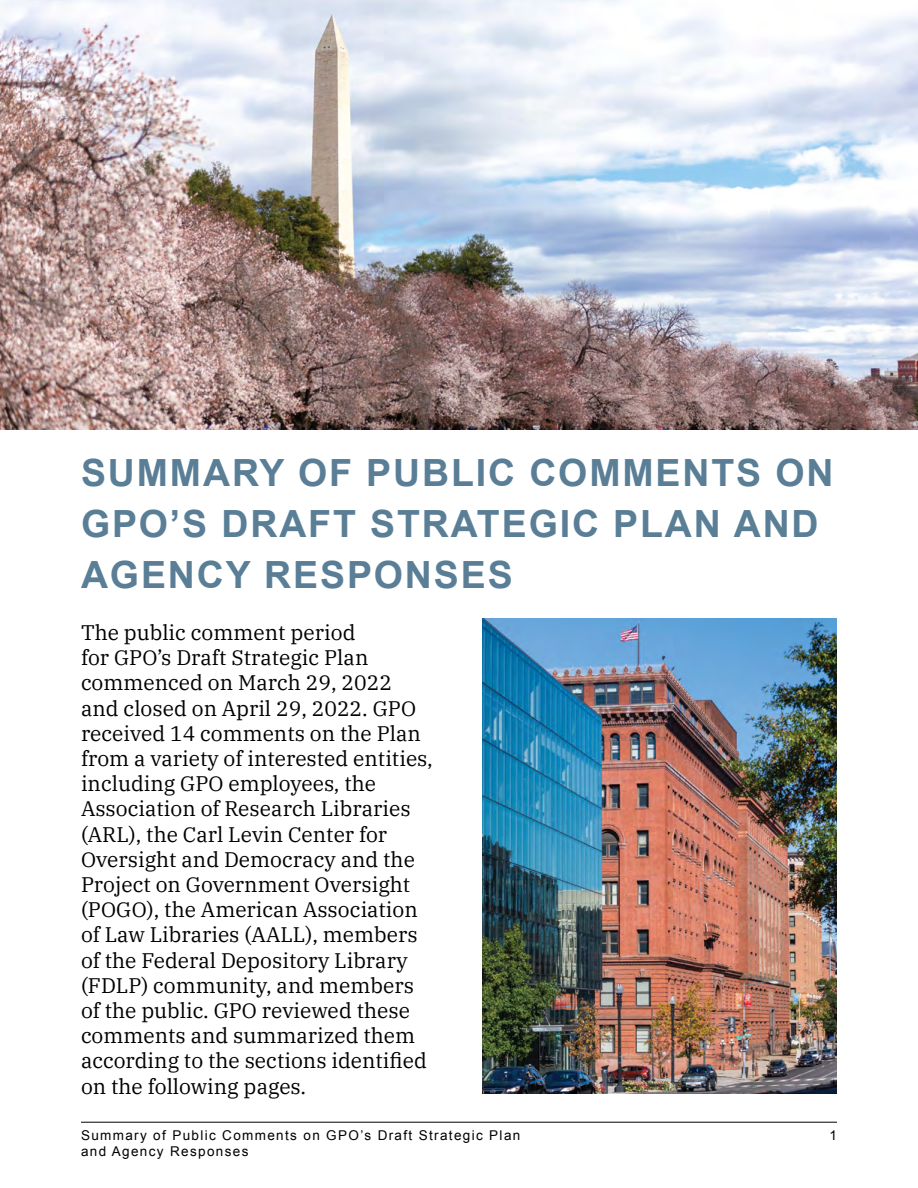
<style>
.page{position:relative;width:918px;height:1188px;background:#fff}
.page>*{position:absolute;margin:0;border:0;box-sizing:border-box;transform-origin:0 0}
.t1{font:700 37.5px/51px "Arial";letter-spacing:.05em;color:#597e96}
.t2{font:21px/25.2px "IBM Plex Serif";color:#000}
.t3{font:13.5px "Arial";letter-spacing:.1em;color:#000}
</style>
<div class="page">
<hr style="left:81px;top:1122px;width:756px;height:1px;background:#000">
<img style="left:0;top:0;width:918px;height:429px">
<img style="left:483px;top:618px;width:354px;height:476px">
<h1 class="t1" style="left:81px;top:449px;width:754px">SUMMARY OF PUBLIC COMMENTS ON<br>GPO’S DRAFT STRATEGIC PLAN AND<br>AGENCY RESPONSES</h1>
<p class="t2" style="left:81px;top:618px;width:353px">The public comment period<br>for GPO’s Draft Strategic Plan commenced on March 29, 2022 and closed on April 29, 2022. GPO received 14 comments on the Plan from a variety of interested entities, including GPO employees, the<br>Association of Research Libraries (ARL), the Carl Levin Center for<br>Oversight and Democracy and the<br>Project on Government Oversight (POGO), the American Association of Law Libraries (AALL), members of the Federal Depository Library (FDLP) community, and members of the public. GPO reviewed these comments and summarized them according to the sections identified on the following pages.</p>
<p class="t3" style="left:81px;top:1126px;width:441px">Summary of Public Comments on GPO’s Draft Strategic Plan</p>
<p class="t3" style="left:829px;top:1126px;width:9px">1</p>
<p class="t3" style="left:81px;top:1142px;width:169px">and Agency Responses</p>
</div>
